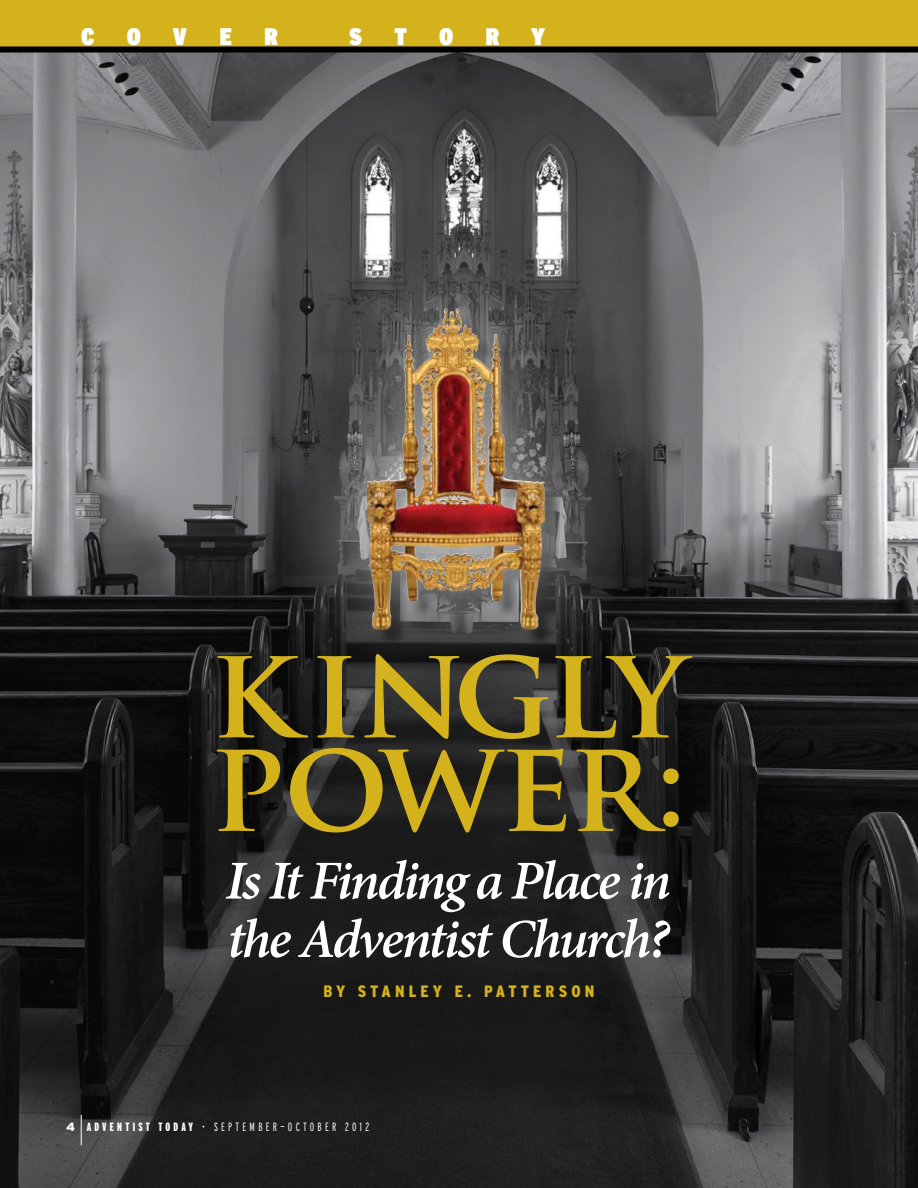
<style>
.page{position:relative;width:918px;height:1188px;background:#fff}
.page>*{position:absolute;margin:0;border:0;box-sizing:border-box;transform-origin:0 0}
.t1{font:700 126.9px/93.6px "Trajan Pro";letter-spacing:-.03em;color:#d3b21b}
.t2{font:italic 600 54.9px/58.3px "Minion Pro";letter-spacing:-.05em;color:#fff}
.t3{font:900 condensed 24px "Interstate";color:#fff}
.t4{font:900 condensed 16.5px "Interstate";letter-spacing:.25em;color:#d3b21b}
.t5{font:300 extra-condensed 12px "Interstate";letter-spacing:.27em;color:#fff}
.t6{font:900 extra-condensed 12px "Interstate";letter-spacing:.31em;color:#fff}
.s1{font-stretch:normal}
.s2{font-weight:900}
</style>
<div class="page">
<img style="left:0;top:52px;width:918px;height:1136px">
<div style="left:0;top:0;width:918px;height:49px;background:#d3b21b"></div>
<hr style="left:81px;top:1115px;width:1px;height:30px;background:#fff">
<div style="left:0;top:46px;width:918px;height:6px;background:#000"></div>
<div style="left:281px;top:232px;width:350px;height:478px;background:#fff;opacity:.91"></div>
<img style="left:404px;top:308px;width:53px;height:63px">
<p class="t3" style="left:81px;top:23px;width:15px">C</p>
<p class="t3" style="left:127px;top:23px;width:16px">O</p>
<p class="t3" style="left:173px;top:23px;width:16px">V</p>
<p class="t3" style="left:220px;top:23px;width:14px">E</p>
<p class="t3" style="left:264px;top:23px;width:15px">R</p>
<p class="t3" style="left:349px;top:23px;width:14px">S</p>
<p class="t3" style="left:395px;top:23px;width:14px">T</p>
<p class="t3" style="left:439px;top:23px;width:16px">O</p>
<p class="t3" style="left:486px;top:23px;width:15px">R</p>
<p class="t3" style="left:531px;top:23px;width:15px">Y</p>
<h1 class="t1" style="left:210px;top:646px;width:479px">KINGLY<br>POWER:</h1>
<p class="t2" style="left:225px;top:851px;width:447px">Is It Finding a Place in the Adventist Church?</p>
<p class="t4" style="left:323px;top:982px;width:273px">BY STANLEY E. PATTERSON</p>
<p class="t6" style="left:66px;top:1121px;width:108px"><span class="s1">4</span> AD VENTIS T TODA</p>
<p class="t5" style="left:189px;top:1120px;width:182px"><span class="s2">Y</span> • SEPTEMBER—OCTOBER 2012</p>
</div>
